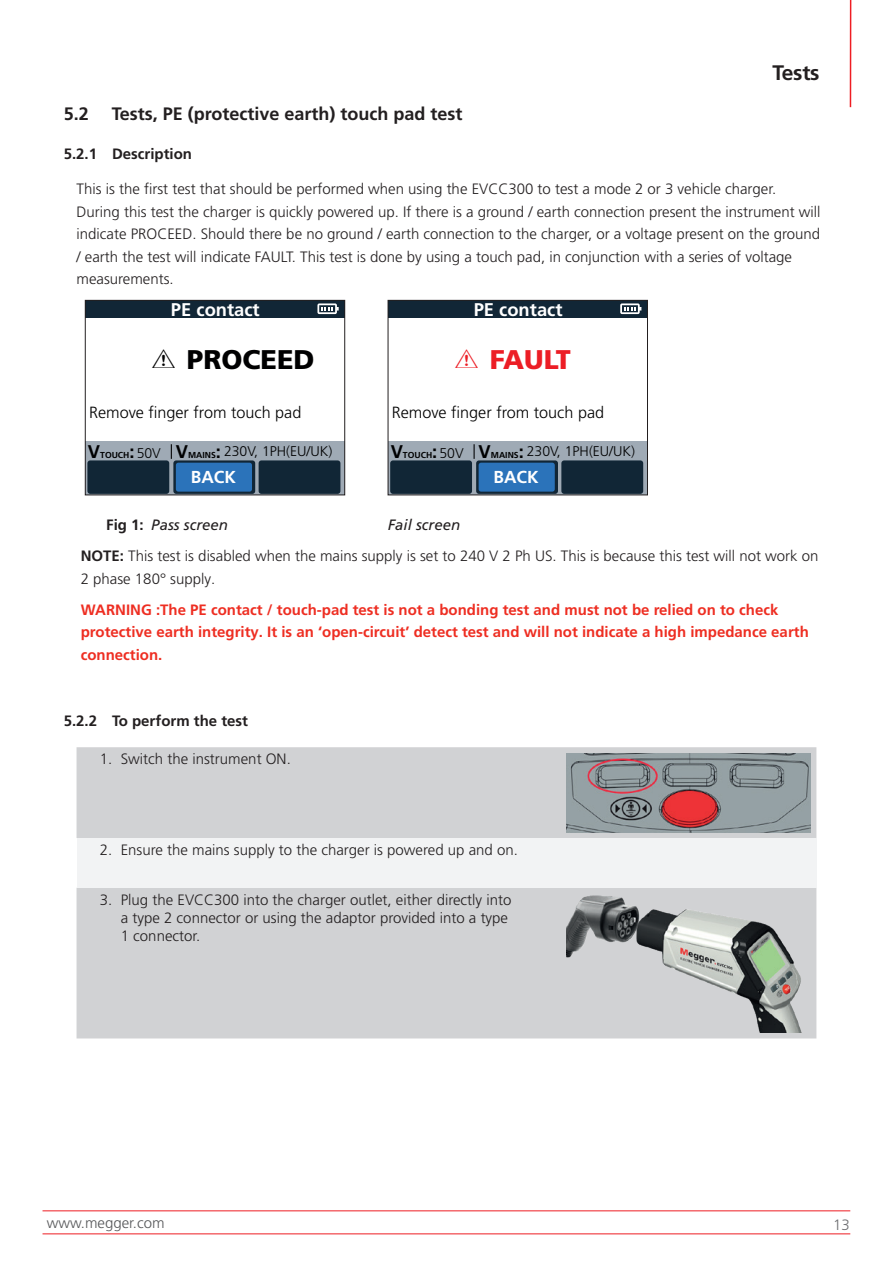
<style>
.page{position:relative;width:893px;height:1263px;background:#fff}
.page>*{position:absolute;margin:0;border:0;box-sizing:border-box;transform-origin:0 0}
.t1{font:900 27px "Frutiger LT Pro";color:#000001}
.t2{font:900 27px "Frutiger LT Pro";letter-spacing:-.03em;color:#ec1d25}
.t3{font:700 21px "Frutiger LT Pro";letter-spacing:-.01em;color:#231f20}
.t4{font:700 18.45px "Frutiger LT Pro";color:#fff}
.t5{font:700 18px "Frutiger LT Pro";color:#231f20}
.t6{font:700 17.25px "Frutiger LT Pro";color:#fff}
.t7{font:300 16.2px "Frutiger LT Pro";color:#000001}
.t8{font:300 15px/22.5px "Frutiger LT Pro";color:#231f20}
.t9{font:700 15px/22.5px "Frutiger LT Pro";color:#ee2e22}
.t10{font:700 15px "Frutiger LT Pro";color:#231f20}
.t11{font:italic 15px "Frutiger LT Pro";color:#231f20}
.t12{font:300 15px "Frutiger LT Pro";color:#57585a}
.t13{font:300 15px "Frutiger LT Pro";color:#6c6d70}
.t14{font:300 14.1px "Frutiger LT Pro";color:#000001}
.t15{font:700 8.7px "Frutiger LT Pro";color:#000001}
.s1{font-size:18.45px}
.s2{font-weight:400;font-style:italic}
.s3{font-weight:700}
.s4{font-weight:700;font-style:normal}
</style>
<div class="page">
<div style="left:85px;top:442px;width:260px;height:53px;background:#9faab5"></div>
<div style="left:85px;top:300px;width:260px;height:18px;background:#112636"></div>
<svg style="left:171px;top:444px;width:1px;height:15px"></svg>
<svg style="left:317px;top:303px;width:22px;height:11px"></svg>
<div style="left:87px;top:460px;width:82px;height:34px;background:#112636;border-radius:3px"></div>
<svg style="left:173px;top:460px;width:82px;height:34px"></svg>
<div style="left:259px;top:460px;width:81px;height:34px;background:#112636;border-radius:3px"></div>
<div style="left:176px;top:463px;width:76px;height:29px;background:#2b73ba;border-radius:3px"></div>
<div style="left:85px;top:300px;width:260px;height:195px;border:1px solid #231f20"></div>
<div style="left:388px;top:442px;width:259px;height:53px;background:#9faab5"></div>
<div style="left:388px;top:300px;width:259px;height:18px;background:#112636"></div>
<svg style="left:474px;top:444px;width:1px;height:15px"></svg>
<svg style="left:620px;top:303px;width:21px;height:11px"></svg>
<div style="left:390px;top:460px;width:82px;height:34px;background:#112636;border-radius:3px"></div>
<svg style="left:476px;top:460px;width:82px;height:34px"></svg>
<div style="left:561px;top:460px;width:82px;height:34px;background:#112636;border-radius:3px"></div>
<div style="left:479px;top:463px;width:76px;height:29px;background:#2b73ba;border-radius:3px"></div>
<div style="left:388px;top:300px;width:260px;height:195px;border:1px solid #231f20"></div>
<div style="left:77px;top:747px;width:739px;height:291px;background:#d1d2d4"></div>
<div style="left:77px;top:838px;width:739px;height:50px;background:#f2f3f4"></div>
<img style="left:567px;top:753px;width:243px;height:79px">
<img style="left:567px;top:894px;width:243px;height:138px">
<hr style="left:43px;top:1210px;width:807px;height:1px;background:#ee1d23">
<hr style="left:43px;top:1233px;width:807px;height:1px;background:#ee1d23">
<hr style="left:850px;top:0;width:1px;height:107px;background:#ee1d23">
<h2 class="t3" style="left:773px;top:60px;width:48px">Tests</h2>
<p class="t5" style="left:64px;top:103px;width:27px">5.2</p>
<p class="t5" style="left:112px;top:103px;width:352px">Tests, PE (protective earth) touch pad test</p>
<p class="t10" style="left:64px;top:145px;width:130px">5.2.1 Description</p>
<p class="t8" style="left:77px;top:178px;width:746px">This is the first test that should be performed when using the EVCC300 to test a mode 2 or 3 vehicle charger.<br>During this test the charger is quickly powered up. If there is a ground / earth connection present the instrument will indicate PROCEED. Should there be no ground / earth connection to the charger, or a voltage present on the ground / earth the test will indicate FAULT. This test is done by using a touch pad, in conjunction with a series of voltage measurements.</p>
<p class="t4" style="left:171px;top:299px;width:90px">PE contact</p>
<p class="t4" style="left:474px;top:299px;width:90px">PE contact</p>
<h1 class="t1" style="left:187px;top:343px;width:129px">PROCEED</h1>
<p class="t7" style="left:89px;top:403px;width:214px">Remove finger from touch pad</p>
<h1 class="t2" style="left:490px;top:343px;width:83px">FAULT</h1>
<p class="t7" style="left:392px;top:403px;width:214px">Remove finger from touch pad</p>
<p class="t15" style="left:88px;top:450px;width:48px"><span class="s1">V</span>TOUCH<span class="s1">:</span></p>
<p class="t15" style="left:176px;top:450px;width:47px"><span class="s1">V</span>MAINS<span class="s1">:</span></p>
<p class="t14" style="left:137px;top:444px;width:26px">50V</p>
<p class="t14" style="left:224px;top:443px;width:110px">230V, 1PH(EU/UK)</p>
<p class="t6" style="left:191px;top:466px;width:47px">BACK</p>
<p class="t15" style="left:391px;top:450px;width:48px"><span class="s1">V</span>TOUCH<span class="s1">:</span></p>
<p class="t15" style="left:479px;top:450px;width:47px"><span class="s1">V</span>MAINS<span class="s1">:</span></p>
<p class="t14" style="left:439px;top:444px;width:26px">50V</p>
<p class="t14" style="left:527px;top:443px;width:110px">230V, 1PH(EU/UK)</p>
<p class="t6" style="left:494px;top:466px;width:47px">BACK</p>
<p class="t8" style="left:81px;top:510px;width:739px;line-height:31px;text-indent:307px"><span class="s2">Fail screen<br></span><span class="s3">NOTE:</span> This test is disabled when the mains supply is set to 240 V 2 Ph US. This is because this test will not work on</p>
<p class="t8" style="left:81px;top:568px;width:136px">2 phase 180° supply.</p>
<p class="t9" style="left:81px;top:598px;width:729px">WARNING :The PE contact / touch-pad test is not a bonding test and must not be relied on to check protective earth integrity. It is an ‘open-circuit’ detect test and will not indicate a high impedance earth connection.</p>
<p class="t11" style="left:106px;top:516px;width:123px"><span class="s4">Fig 1:</span> Pass screen</p>
<p class="t10" style="left:64px;top:712px;width:186px">5.2.2 To perform the test</p>
<p class="t8" style="left:100px;top:748px;width:193px">1. Switch the instrument ON.</p>
<p class="t8" style="left:100px;top:839px;width:420px">2. Ensure the mains supply to the charger is powered up and on.</p>
<p class="t8" style="left:121px;top:891px;width:392px;line-height:18px;text-indent:-21px">3. Plug the EVCC300 into the charger outlet, either directly into a type 2 connector or using the adaptor provided into a type<br>1 connector.</p>
<p class="t12" style="left:47px;top:1214px;width:119px">www.megger.com</p>
<p class="t13" style="left:833px;top:1215px;width:18px">13</p>
</div>
